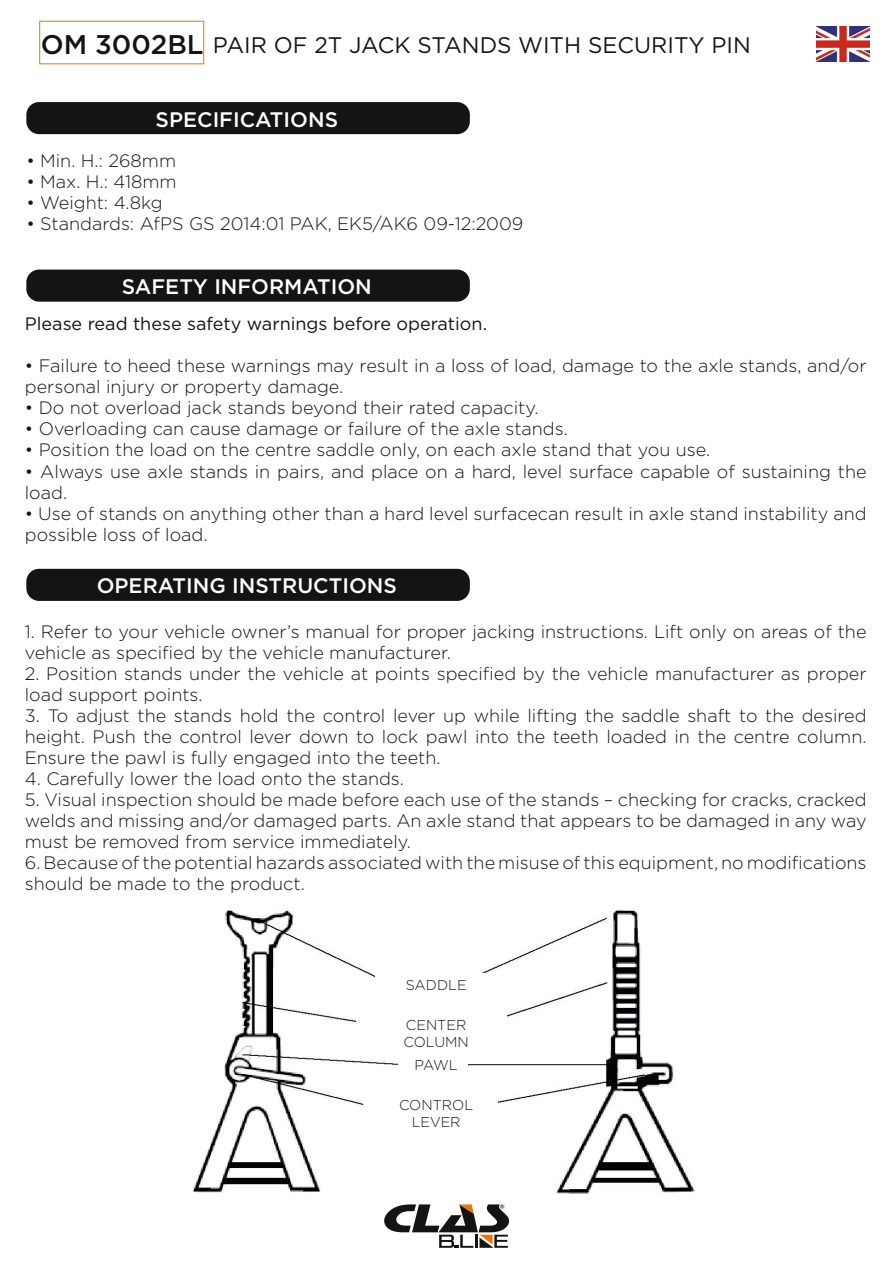
<style>
.page{position:relative;width:893px;height:1263px;background:#fff}
.page>*{position:absolute;margin:0;border:0;box-sizing:border-box;transform-origin:0 0}
.t1{font:22.5px "Gotham";color:#131413}
.t2{font:500 21px "Gotham";color:#fff}
.t3{font:300 18px/21px "Gotham";color:#131413}
.t4{font:18px "Gotham";color:#131413}
.t5{font:300 14.25px/17.1px "Gotham";color:#131413}
.s1{font-weight:500;font-size:27px}
</style>
<div class="page">
<svg style="left:384px;top:1204px;width:125px;height:44px"></svg>
<img style="left:816px;top:26px;width:54px;height:35px">
<div style="left:26px;top:102px;width:444px;height:32px;background:#131413;border-radius:13px"></div>
<div style="left:26px;top:270px;width:444px;height:32px;background:#131413;border-radius:13px"></div>
<div style="left:26px;top:569px;width:444px;height:32px;background:#131413;border-radius:13px"></div>
<img style="left:193px;top:910px;width:502px;height:284px">
<div style="left:366px;top:1013px;width:141px;height:40px;background:#fff"></div>
<div style="left:375px;top:973px;width:123px;height:23px;background:#fff"></div>
<div style="left:375px;top:1093px;width:123px;height:40px;background:#fff"></div>
<div style="left:405px;top:1053px;width:62px;height:23px;background:#fff"></div>
<p class="t1" style="left:41px;top:31px;width:711px"><span class="s1">OM 3002BL</span> PAIR OF 2T JACK STANDS WITH SECURITY PIN</p>
<p class="t2" style="left:156px;top:105px;width:184px">SPECIFICATIONS</p>
<p class="t3" style="left:26px;top:149px;width:151px">• Min. H.: 268mm</p>
<p class="t3" style="left:26px;top:170px;width:152px">• Max. H.: 418mm</p>
<p class="t3" style="left:26px;top:191px;width:138px">• Weight: 4.8kg</p>
<p class="t3" style="left:26px;top:212px;width:499px">• Standards: AfPS GS 2014:01 PAK, EK5/AK6 09-12:2009</p>
<p class="t2" style="left:122px;top:273px;width:252px">SAFETY INFORMATION</p>
<p class="t4" style="left:25px;top:313px;width:464px">Please read these safety warnings before operation.</p>
<p class="t3" style="left:25px;top:355px;width:843px">• Failure to heed these warnings may result in a loss of load, damage to the axle stands, and/or personal injury or property damage.</p>
<p class="t3" style="left:25px;top:397px;width:515px">• Do not overload jack stands beyond their rated capacity.</p>
<p class="t3" style="left:25px;top:418px;width:545px">• Overloading can cause damage or failure of the axle stands.</p>
<p class="t3" style="left:25px;top:439px;width:687px">• Position the load on the centre saddle only, on each axle stand that you use.</p>
<p class="t3" style="left:25px;top:460px;width:843px">• Always use axle stands in pairs, and place on a hard, level surface capable of sustaining the load.</p>
<p class="t3" style="left:25px;top:502px;width:843px">• Use of stands on anything other than a hard level surfacecan result in axle stand instability and possible loss of load.</p>
<p class="t2" style="left:97px;top:572px;width:302px">OPERATING INSTRUCTIONS</p>
<p class="t3" style="left:25px;top:621px;width:843px">1. Refer to your vehicle owner’s manual for proper jacking instructions. Lift only on areas of the vehicle as specified by the vehicle manufacturer.</p>
<p class="t3" style="left:25px;top:663px;width:843px">2. Position stands under the vehicle at points specified by the vehicle manufacturer as proper load support points.</p>
<p class="t3" style="left:25px;top:705px;width:843px;text-align:justify">3. To adjust the stands hold the control lever up while lifting the saddle shaft to the desired height. Push the control lever down to lock pawl into the teeth loaded in the centre column.<br>Ensure the pawl is fully engaged into the teeth.</p>
<p class="t3" style="left:25px;top:768px;width:381px">4. Carefully lower the load onto the stands.</p>
<p class="t3" style="left:25px;top:789px;width:843px;text-align:justify">5. Visual inspection should be made before each use of the stands – checking for cracks, cracked welds and missing and/or damaged parts. An axle stand that appears to be damaged in any way must be removed from service immediately.</p>
<p class="t3" style="left:25px;top:852px;width:843px">6. Because of the potential hazards associated with the misuse of this equipment, no modifications should be made to the product.</p>
<p class="t5" style="left:406px;top:976px;width:62px">SADDLE</p>
<p class="t5" style="left:403px;top:1016px;width:67px">CENTER<br>COLUMN</p>
<p class="t5" style="left:415px;top:1056px;width:45px">PAWL</p>
<p class="t5" style="left:399px;top:1096px;width:76px;text-align:center">CONTROL<br>LEVER</p>
</div>
